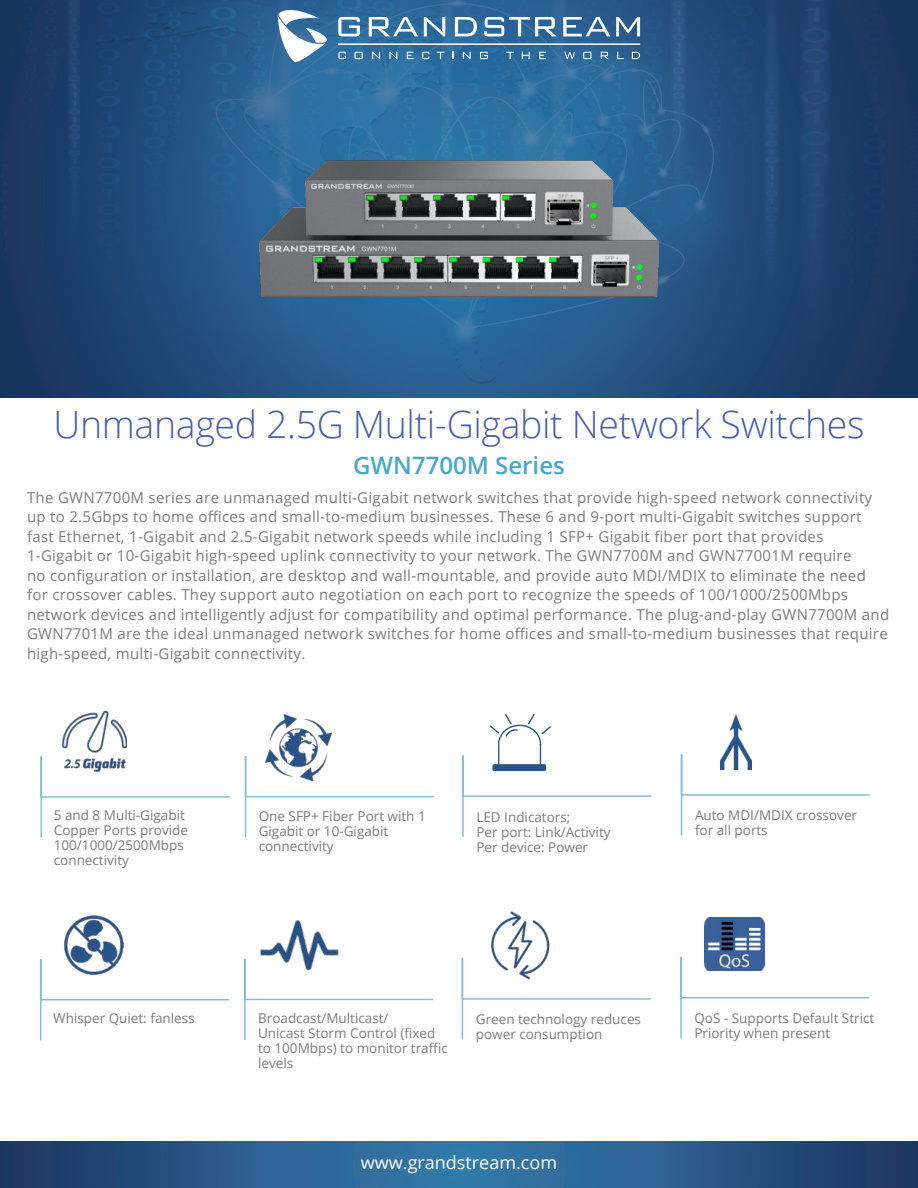
<style>
.page{position:relative;width:918px;height:1188px;background:#fff}
.page>*{position:absolute;margin:0;border:0;box-sizing:border-box;transform-origin:0 0}
.t1{font:300 37.5px "Open Sans";letter-spacing:-.01em;color:#495fad}
.t2{font:600 24px "Open Sans";color:#46a8ca}
.t3{font:18px "Open Sans";color:#fff}
.t4{font:15px/19.5px "Open Sans";letter-spacing:.02em;color:#7d7c7e}
.t5{font:13.5px/15px "Open Sans";color:#7d7c7e}
</style>
<div class="page">
<img style="left:0;top:0;width:918px;height:397px">
<svg style="left:278px;top:10px;width:49px;height:52px"></svg>
<svg style="left:338px;top:17px;width:22px;height:19px"></svg>
<svg style="left:369px;top:17px;width:49px;height:19px"></svg>
<svg style="left:424px;top:17px;width:21px;height:19px"></svg>
<svg style="left:455px;top:17px;width:22px;height:19px"></svg>
<svg style="left:484px;top:17px;width:73px;height:19px"></svg>
<svg style="left:563px;top:17px;width:47px;height:19px"></svg>
<svg style="left:616px;top:17px;width:24px;height:19px"></svg>
<svg style="left:338px;top:52px;width:8px;height:7px"></svg>
<svg style="left:355px;top:52px;width:8px;height:7px"></svg>
<svg style="left:372px;top:52px;width:8px;height:7px"></svg>
<svg style="left:389px;top:52px;width:8px;height:7px"></svg>
<svg style="left:407px;top:52px;width:7px;height:7px"></svg>
<svg style="left:422px;top:52px;width:8px;height:7px"></svg>
<svg style="left:437px;top:52px;width:7px;height:7px"></svg>
<svg style="left:463px;top:52px;width:8px;height:7px"></svg>
<svg style="left:480px;top:52px;width:8px;height:7px"></svg>
<svg style="left:506px;top:52px;width:8px;height:7px"></svg>
<svg style="left:522px;top:52px;width:8px;height:7px"></svg>
<svg style="left:539px;top:52px;width:7px;height:7px"></svg>
<svg style="left:632px;top:52px;width:8px;height:7px"></svg>
<svg style="left:583px;top:52px;width:8px;height:7px"></svg>
<svg style="left:601px;top:52px;width:8px;height:7px"></svg>
<svg style="left:617px;top:52px;width:7px;height:7px"></svg>
<svg style="left:564px;top:52px;width:11px;height:7px"></svg>
<hr style="left:338px;top:44px;width:302px;height:1px;background:#fff">
<svg style="left:0;top:1142px;width:918px;height:46px;background:#295988"></svg>
<svg style="left:40px;top:756px;width:190px;height:82px"></svg>
<img style="left:62px;top:710px;width:64px;height:65px">
<svg style="left:680px;top:754px;width:190px;height:82px"></svg>
<img style="left:720px;top:715px;width:32px;height:55px">
<svg style="left:244px;top:756px;width:190px;height:82px"></svg>
<img style="left:491px;top:911px;width:59px;height:46px">
<svg style="left:462px;top:713px;width:190px;height:124px"></svg>
<svg style="left:40px;top:959px;width:189px;height:82px"></svg>
<img style="left:59px;top:915px;width:69px;height:65px">
<svg style="left:680px;top:957px;width:190px;height:82px"></svg>
<img style="left:704px;top:917px;width:61px;height:54px">
<svg style="left:244px;top:958px;width:190px;height:82px"></svg>
<img style="left:258px;top:920px;width:81px;height:65px">
<svg style="left:461px;top:957px;width:190px;height:83px"></svg>
<img style="left:260px;top:160px;width:398px;height:137px">
<img style="left:266px;top:714px;width:66px;height:67px">
<h1 class="t1" style="left:54px;top:398px;width:813px">Unmanaged 2.5G Multi-Gigabit Network Switches</h1>
<h2 class="t2" style="left:353px;top:449px;width:213px">GWN7700M Series</h2>
<p class="t4" style="left:27px;top:487px;width:864px">The GWN7700M series are unmanaged multi-Gigabit network switches that provide high-speed network connectivity up to 2.5Gbps to home offices and small-to-medium businesses. These 6 and 9-port multi-Gigabit switches support fast Ethernet, 1-Gigabit and 2.5-Gigabit network speeds while including 1 SFP+ Gigabit fiber port that provides 1-Gigabit or 10-Gigabit high-speed uplink connectivity to your network. The GWN7700M and GWN77001M require<br>no configuration or installation, are desktop and wall-mountable, and provide auto MDI/MDIX to eliminate the need for crossover cables. They support auto negotiation on each port to recognize the speeds of 100/1000/2500Mbps network devices and intelligently adjust for compatibility and optimal performance. The plug-and-play GWN7700M and GWN7701M are the ideal unmanaged network switches for home offices and small-to-medium businesses that require high-speed, multi-Gigabit connectivity.</p>
<p class="t5" style="left:54px;top:807px;width:136px">5 and 8 Multi-Gigabit<br>Copper Ports provide<br>100/1000/2500Mbps connectivity</p>
<p class="t5" style="left:695px;top:808px;width:164px">Auto MDI/MDIX crossover for all ports</p>
<p class="t5" style="left:259px;top:808px;width:169px">One SFP+ Fiber Port with 1<br>Gigabit or 10-Gigabit connectivity</p>
<p class="t5" style="left:476px;top:809px;width:136px">LED Indicators;<br>Per port: Link/Activity<br>Per device: Power</p>
<p class="t5" style="left:53px;top:1010px;width:143px">Whisper Quiet: fanless</p>
<p class="t5" style="left:694px;top:1011px;width:181px">QoS - Supports Default Strict<br>Priority when present</p>
<p class="t5" style="left:258px;top:1011px;width:191px">Broadcast/Multicast/<br>Unicast Storm Control (fixed to 100Mbps) to monitor traffic levels</p>
<p class="t5" style="left:476px;top:1012px;width:167px">Green technology reduces power consumption</p>
<p class="t3" style="left:361px;top:1151px;width:198px">www.grandstream.com</p>
</div>
